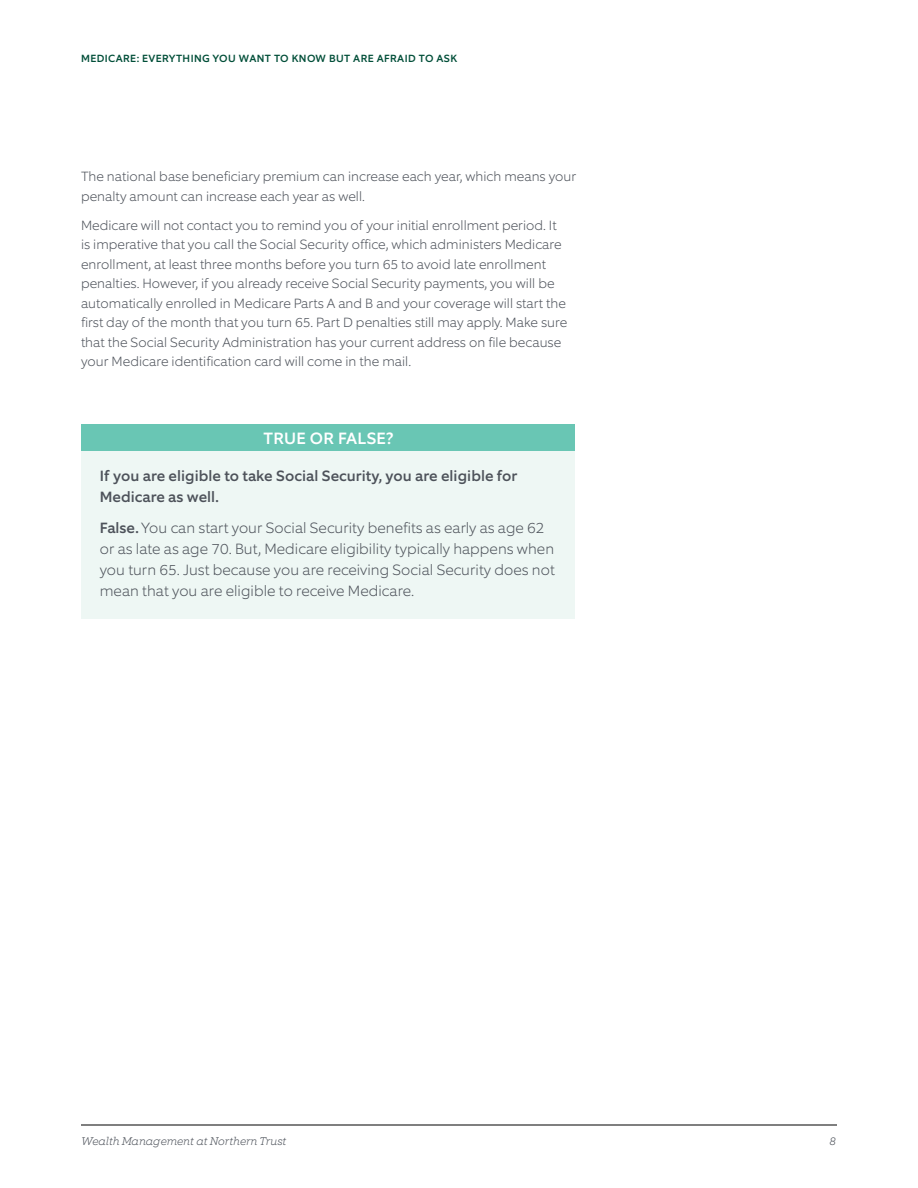
<style>
.page{position:relative;width:918px;height:1188px;background:#fff}
.page>*{position:absolute;margin:0;border:0;box-sizing:border-box;transform-origin:0 0}
.t1{font:500 16.5px "Equip";letter-spacing:.015em;color:#fff}
.t2{font:200 15px/21px "Equip";letter-spacing:.005em;color:#4d525a}
.t3{font:500 15px/21px "Equip";letter-spacing:.005em;color:#4d525a}
.t4{font:200 13.5px/19.5px "Equip";letter-spacing:.005em;color:#4d525a}
.t5{font:italic 200 11.25px "Equip Slab";letter-spacing:.005em;color:#4d525a}
.t6{font:500 10.5px "Equip";letter-spacing:.04em;color:#004e38}
.s1{font-weight:500}
</style>
<div class="page">
<hr style="left:81px;top:1125px;width:756px;height:1px;background:#000">
<div style="left:82px;top:452px;width:493px;height:168px;background:#eef7f4"></div>
<div style="left:82px;top:424px;width:493px;height:28px;background:#69c6b4"></div>
<p class="t6" style="left:81px;top:52px;width:378px">MEDICARE: EVERYTHING YOU WANT TO KNOW BUT ARE AFRAID TO ASK</p>
<p class="t4" style="left:81px;top:167px;width:497px">The national base beneficiary premium can increase each year, which means your penalty amount can increase each year as well.</p>
<p class="t4" style="left:81px;top:215px;width:488px">Medicare will not contact you to remind you of your initial enrollment period. It is imperative that you call the Social Security office, which administers Medicare enrollment, at least three months before you turn 65 to avoid late enrollment penalties. However, if you already receive Social Security payments, you will be automatically enrolled in Medicare Parts A and B and your coverage will start the first day of the month that you turn 65. Part D penalties still may apply. Make sure that the Social Security Administration has your current address on file because your Medicare identification card will come in the mail.</p>
<p class="t1" style="left:264px;top:428px;width:131px">TRUE OR FALSE?</p>
<p class="t3" style="left:100px;top:465px;width:419px">If you are eligible to take Social Security, you are eligible for<br>Medicare as well.</p>
<p class="t2" style="left:100px;top:517px;width:456px"><span class="s1">False.</span> You can start your Social Security benefits as early as age 62 or as late as age 70. But, Medicare eligibility typically happens when you turn 65. Just because you are receiving Social Security does not mean that you are eligible to receive Medicare.</p>
<p class="t5" style="left:81px;top:1134px;width:207px">Wealth Management at Northern Trust</p>
<p class="t5" style="left:829px;top:1134px;width:8px">8</p>
</div>
